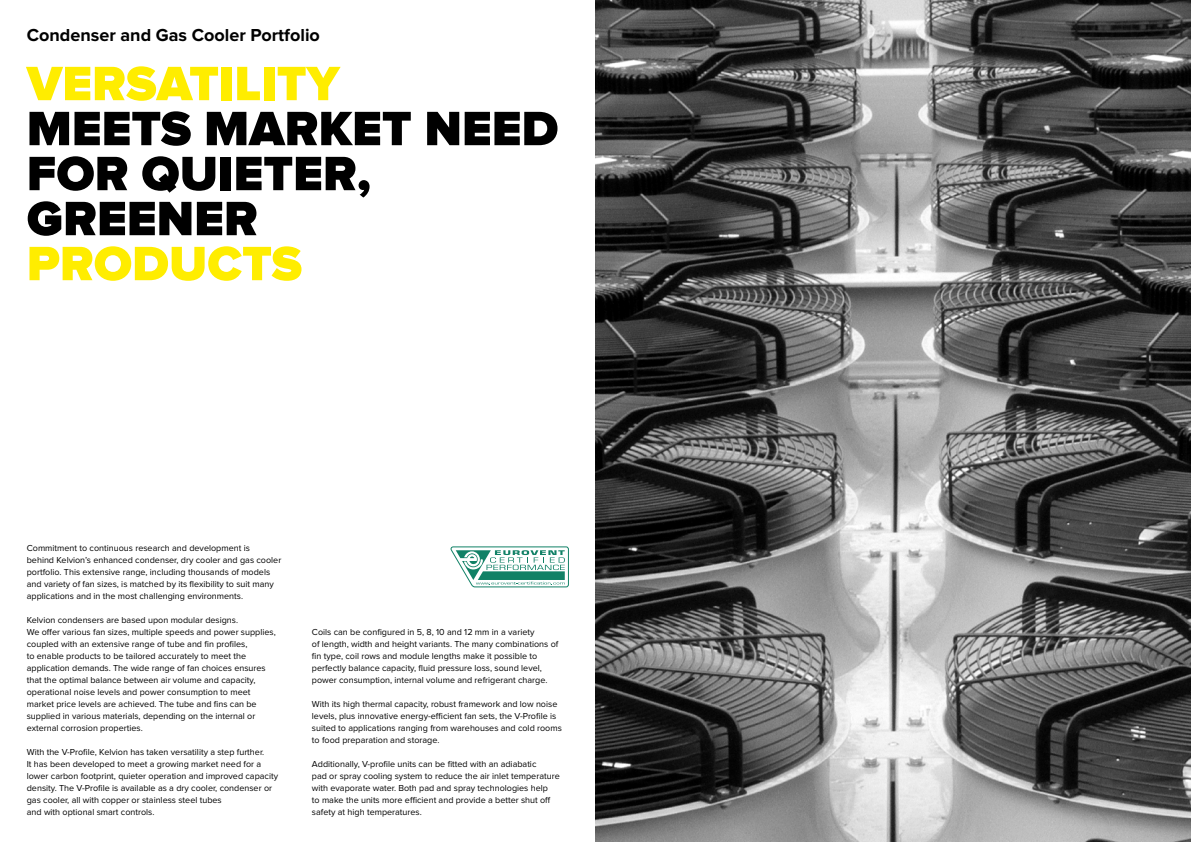
<style>
.page{position:relative;width:1191px;height:842px;background:#fff}
.page>*{position:absolute;margin:0;border:0;box-sizing:border-box;transform-origin:0 0}
.t1{font:900 50px/45px "Proxima Nova";color:#000}
.t2{font:900 50px "Proxima Nova";color:#ffed00}
.t3{font:700 18px "Proxima Nova";color:#000}
.t4{font:9px/12px "Proxima Nova";color:#000}
</style>
<div class="page">
<img style="left:595px;top:0;width:596px;height:842px">
<svg style="left:451px;top:547px;width:117px;height:40px"></svg>
<h2 class="t3" style="left:27px;top:25px;width:295px">Condenser and Gas Cooler Portfolio</h2>
<h1 class="t2" style="left:27px;top:55px;width:314px">VERSATILITY</h1>
<h1 class="t1" style="left:27px;top:108px;width:533px">MEETS MARKET NEED<br>FOR QUIETER,<br>GREENER</h1>
<h1 class="t2" style="left:27px;top:235px;width:277px">PRODUCTS</h1>
<p class="t4" style="left:27px;top:542px;width:256px">Commitment to continuous research and development is<br>behind Kelvion’s enhanced condenser, dry cooler and gas cooler portfolio. This extensive range, including thousands of models and variety of fan sizes, is matched by its flexibility to suit many applications and in the most challenging environments.</p>
<p class="t4" style="left:27px;top:614px;width:250px">Kelvion condensers are based upon modular designs.<br>We offer various fan sizes, multiple speeds and power supplies, coupled with an extensive range of tube and fin profiles,<br>to enable products to be tailored accurately to meet the application demands. The wide range of fan choices ensures that the optimal balance between air volume and capacity, operational noise levels and power consumption to meet market price levels are achieved. The tube and fins can be supplied in various materials, depending on the internal or external corrosion properties.</p>
<p class="t4" style="left:27px;top:746px;width:253px">With the V-Profile, Kelvion has taken versatility a step further.<br>It has been developed to meet a growing market need for a lower carbon footprint, quieter operation and improved capacity density. The V-Profile is available as a dry cooler, condenser or gas cooler, all with copper or stainless steel tubes<br>and with optional smart controls.</p>
<p class="t4" style="left:312px;top:626px;width:248px">Coils can be configured in 5, 8, 10 and 12 mm in a variety<br>of length, width and height variants. The many combinations of fin type, coil rows and module lengths make it possible to perfectly balance capacity, fluid pressure loss, sound level, power consumption, internal volume and refrigerant charge.</p>
<p class="t4" style="left:312px;top:698px;width:251px">With its high thermal capacity, robust framework and low noise levels, plus innovative energy-efficient fan sets, the V-Profile is suited to applications ranging from warehouses and cold rooms to food preparation and storage.</p>
<p class="t4" style="left:312px;top:758px;width:249px">Additionally, V-profile units can be fitted with an adiabatic<br>pad or spray cooling system to reduce the air inlet temperature with evaporate water. Both pad and spray technologies help<br>to make the units more efficient and provide a better shut off safety at high temperatures.</p>
</div>
